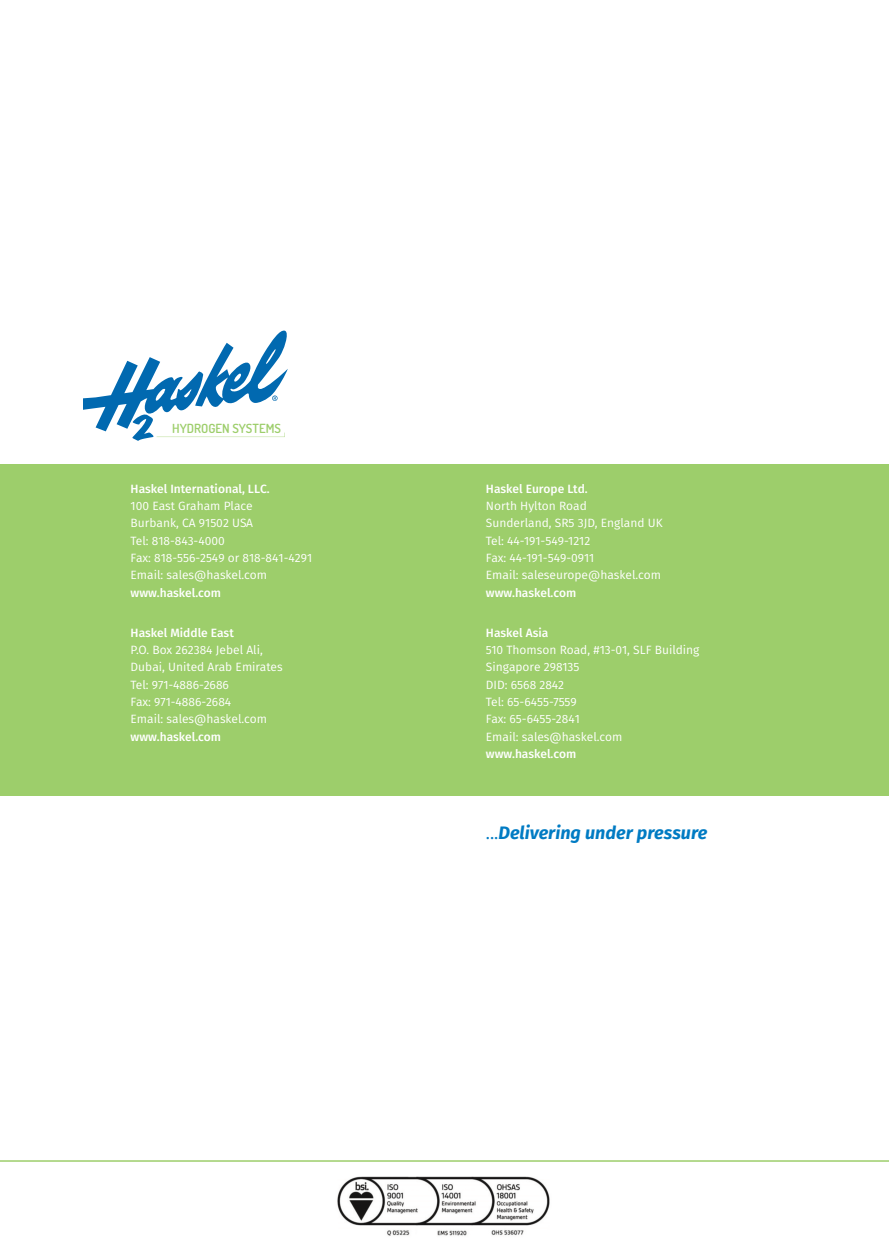
<style>
.page{position:relative;width:889px;height:1259px;background:#fff}
.page>*{position:absolute;margin:0;border:0;box-sizing:border-box;transform-origin:0 0}
.t1{font:italic 700 18px "Fira Sans";color:#007bc3}
.t2{font:600 12.6px "Dosis";color:#9dce6b}
.t3{font:12px/17.2px "Fira Sans";color:#fff}
.t4{font:500 12px "Fira Sans";color:#fff}
.s1{font-weight:400;font-style:normal}
</style>
<div class="page">
<hr style="left:0;top:1160px;width:889px;height:2px;background:#9dce6b">
<div style="left:0;top:464px;width:889px;height:331px;background:#9dce6b"></div>
<img style="left:337px;top:1176px;width:213px;height:60px">
<svg style="left:84px;top:331px;width:204px;height:110px"></svg>
<p class="t2" style="left:172px;top:420px;width:110px">HYDROGEN SYSTEMS</p>
<p class="t4" style="left:131px;top:479px;width:141px">Haskel International, LLC.</p>
<p class="t3" style="left:131px;top:497px;width:183px">100 East Graham Place<br>Burbank, CA 91502 USA<br>Tel: 818-843-4000<br>Fax: 818-556-2549 or 818-841-4291<br>Email: sales@haskel.com</p>
<p class="t4" style="left:131px;top:583px;width:92px">www.haskel.com</p>
<p class="t4" style="left:131px;top:623px;width:105px">Haskel Middle East</p>
<p class="t3" style="left:131px;top:641px;width:154px">P.O. Box 262384 Jebel Ali,<br>Dubai, United Arab Emirates<br>Tel: 971-4886-2686<br>Fax: 971-4886-2684<br>Email: sales@haskel.com</p>
<p class="t4" style="left:131px;top:727px;width:92px">www.haskel.com</p>
<p class="t4" style="left:486px;top:479px;width:103px">Haskel Europe Ltd.</p>
<p class="t3" style="left:486px;top:497px;width:178px">North Hylton Road<br>Sunderland, SR5 3JD, England UK<br>Tel: 44-191-549-1212<br>Fax: 44-191-549-0911<br>Email: saleseurope@haskel.com</p>
<p class="t4" style="left:486px;top:583px;width:92px">www.haskel.com</p>
<p class="t4" style="left:486px;top:623px;width:64px">Haskel Asia</p>
<p class="t3" style="left:486px;top:641px;width:215px">510 Thomson Road, #13-01, SLF Building<br>Singapore 298135<br>DID: 6568 2842<br>Tel: 65-6455-7559<br>Fax: 65-6455-2841<br>Email: sales@haskel.com</p>
<p class="t4" style="left:486px;top:744px;width:92px">www.haskel.com</p>
<h1 class="t1" style="left:486px;top:817px;width:223px"><span class="s1">...</span>Delivering under pressure</h1>
</div>
